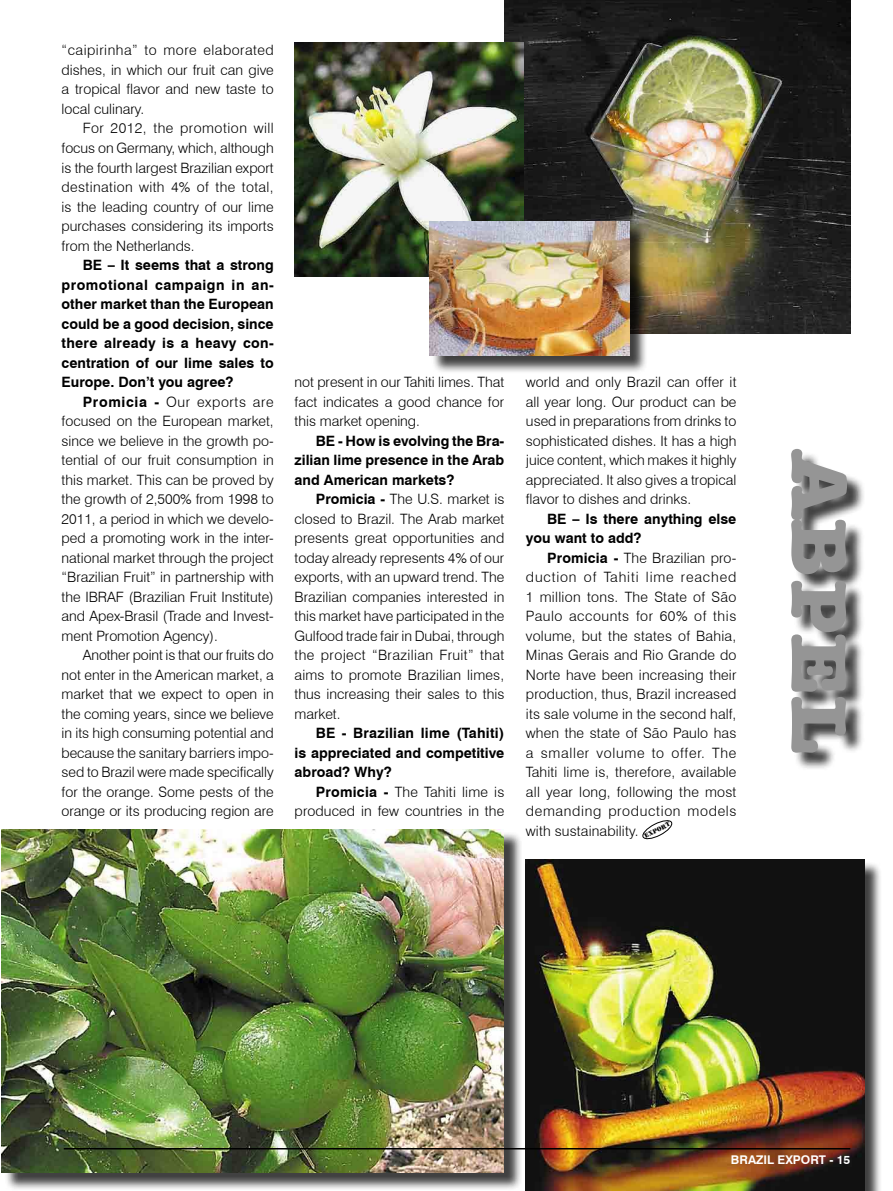
<style>
.page{position:relative;width:893px;height:1191px;background:#fff}
.page>*{position:absolute;margin:0;border:0;box-sizing:border-box;transform-origin:0 0}
.t1{font:700 81px "Amer Typewriter IT Cby BT";color:#959595}
.t2{font:300 14.25px/19.5px "Swiss 721 BT";color:#000;text-align:justify}
.t3{font:700 14.25px/19.5px "Swiss 721 BT";color:#000;text-align:justify}
.t4{font:700 12px "Swiss 721 BT";color:#fff}
.t5{font:6.75px "Rubber Stamp Let Plain";color:#000}
.s1{font-weight:700}
</style>
<div class="page">
<img style="left:505px;top:0;width:345px;height:333px">
<svg style="left:642px;top:820px;width:31px;height:20px"></svg>
<div style="left:793px;top:451px;width:72px;height:319px;background:#000;opacity:.75"></div>
<div style="left:4px;top:831px;width:518px;height:360px;background:#000;opacity:.75"></div>
<img style="left:2px;top:829px;width:502px;height:343px">
<div style="left:527px;top:861px;width:356px;height:330px;background:#000;opacity:.75"></div>
<img style="left:525px;top:859px;width:339px;height:332px">
<img style="left:294px;top:43px;width:230px;height:234px">
<div style="left:432px;top:223px;width:216px;height:150px;background:#000;opacity:.75"></div>
<img style="left:429px;top:221px;width:200px;height:134px">
<hr style="left:64px;top:1148px;width:786px;height:1px;background:#000">
<p class="t2" style="left:62px;top:41px;width:214px">“caipirinha” to more elaborated dishes, in which our fruit can give a tropical flavor and new taste to local culinary.</p>
<p class="t2" style="left:62px;top:119px;width:214px;text-indent:21px">For 2012, the promotion will focus on Germany, which, although is the fourth largest Brazilian export destination with 4% of the total, is the leading country of our lime purchases considering its imports from the Netherlands.</p>
<p class="t3" style="left:62px;top:255px;width:214px;text-indent:21px">BE – It seems that a strong promotional campaign in an&shy;other market than the European could be a good decision, since there already is a heavy con&shy;centration of our lime sales to Europe. Don’t you agree?</p>
<p class="t2" style="left:62px;top:391px;width:214px;text-indent:21px"><span class="s1">Promicia -</span> Our exports are focused on the European market, since we believe in the growth po&shy;tential of our fruit consumption in this market. This can be proved by the growth of 2,500% from 1998 to 2011, a period in which we develo&shy;ped a promoting work in the inter&shy;national market through the project “Brazilian Fruit” in partnership with the IBRAF (Brazilian Fruit Institute) and Apex-Brasil (Trade and Invest&shy;ment Promotion Agency).</p>
<p class="t2" style="left:62px;top:645px;width:214px;text-indent:21px">Another point is that our fruits do not enter in the American market, a market that we expect to open in the coming years, since we believe in its high consuming potential and because the sanitary barriers impo&shy;sed to Brazil were made specifically for the orange. Some pests of the orange or its producing region are</p>
<p class="t2" style="left:295px;top:372px;width:211px">not present in our Tahiti limes. That fact indicates a good chance for this market opening.</p>
<p class="t3" style="left:295px;top:430px;width:211px;text-indent:21px">BE - How is evolving the Bra&shy;zilian lime presence in the Arab and American markets?</p>
<p class="t2" style="left:295px;top:489px;width:211px;text-indent:21px"><span class="s1">Promicia -</span> The U.S. market is closed to Brazil. The Arab market presents great opportunities and today already represents 4% of our exports, with an upward trend. The Brazilian companies interested in this market have participated in the Gulfood trade fair in Dubai, through the project “Brazilian Fruit” that aims to promote Brazilian limes, thus increasing their sales to this market.</p>
<p class="t3" style="left:295px;top:723px;width:211px;text-indent:21px">BE - Brazilian lime (Tahiti) is appreciated and competitive abroad? Why?</p>
<p class="t2" style="left:295px;top:781px;width:211px;text-align:right"><span class="s1">Promicia -</span> The Tahiti lime is produced in few countries in the</p>
<p class="t2" style="left:526px;top:372px;width:212px">world and only Brazil can offer it all year long. Our product can be used in preparations from drinks to sophisticated dishes. It has a high juice content, which makes it highly appreciated. It also gives a tropical flavor to dishes and drinks.</p>
<p class="t3" style="left:526px;top:509px;width:212px;text-indent:21px">BE – Is there anything else you want to add?</p>
<p class="t2" style="left:526px;top:548px;width:212px;text-indent:21px"><span class="s1">Promicia -</span> The Brazilian pro&shy;duction of Tahiti lime reached 1 million tons. The State of São Paulo accounts for 60% of this volume, but the states of Bahia, Minas Gerais and Rio Grande do Norte have been increasing their production, thus, Brazil increased its sale volume in the second half, when the state of São Paulo has a smaller volume to offer. The Tahiti lime is, therefore, available all year long, following the most demanding production models with sustainability.</p>
<p class="t5" style="left:643px;top:832px;width:29px;rotate:-27deg">EXPORT</p>
<h1 class="t1" style="left:871px;top:452px;width:304px;rotate:90deg">ABPEL</h1>
<p class="t4" style="left:731px;top:1152px;width:121px">BRAZIL EXPORT - 15</p>
</div>
